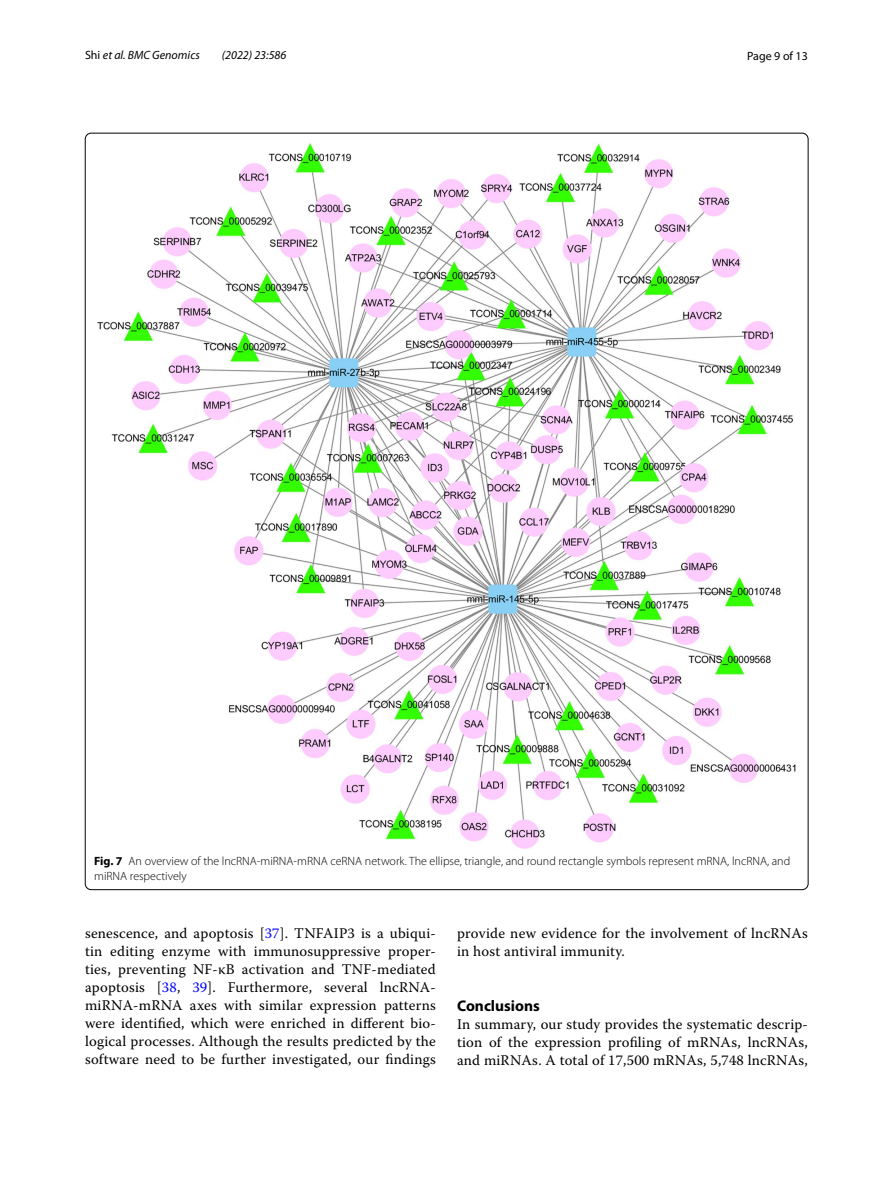
<style>
.page{position:relative;width:893px;height:1187px;background:#fff}
.page>*{position:absolute;margin:0;border:0;box-sizing:border-box;transform-origin:0 0}
.t1{font:700 15.45px "Myriad Pro";color:#000}
.t2{font:14.7px/18px "Warnock Pro";letter-spacing:.015em;color:#000;text-align:justify}
.t3{font:300 12px/15px "Myriad Pro";color:#000}
.t4{font:italic 12px "Myriad Pro";color:#000}
.t5{font:12px "Myriad Pro";color:#000}
.s1{font-style:normal}
.s2{font-weight:700}
.s3{color:#00f}
</style>
<div class="page">
<img style="left:97px;top:142px;width:699px;height:707px">
<p class="t4" style="left:85px;top:48px;width:116px"><span class="s1">Shi</span> et al. BMC Genomics</p>
<p class="t4" style="left:222px;top:48px;width:66px">(2022) 23:586</p>
<p class="t5" style="left:747px;top:48px;width:62px">Page 9 of 13</p>
<p class="t3" style="left:94px;top:853px;width:697px"><span class="s2">Fig. 7</span> An overview of the lncRNA-miRNA-mRNA ceRNA network. The ellipse, triangle, and round rectangle symbols represent mRNA, lncRNA, and miRNA respectively</p>
<p class="t2" style="left:85px;top:924px;width:352px">senescence, and apoptosis [<span class="s3">37</span>]. TNFAIP3 is a ubiqui&shy;tin editing enzyme with immunosuppressive proper&shy;ties, preventing NF-κB activation and TNF-mediated apoptosis [<span class="s3">38</span>, <span class="s3">39</span>]. Furthermore, several lncRNA&shy;miRNA-mRNA axes with similar expression patterns were identified, which were enriched in different bio&shy;logical processes. Although the results predicted by the software need to be further investigated, our findings</p>
<p class="t2" style="left:457px;top:924px;width:352px">provide new evidence for the involvement of lncRNAs in host antiviral immunity.</p>
<p class="t1" style="left:457px;top:995px;width:84px">Conclusions</p>
<p class="t2" style="left:457px;top:1015px;width:352px">In summary, our study provides the systematic descrip&shy;tion of the expression profiling of mRNAs, lncRNAs, and miRNAs. A total of 17,500 mRNAs, 5,748 lncRNAs,</p>
</div>
